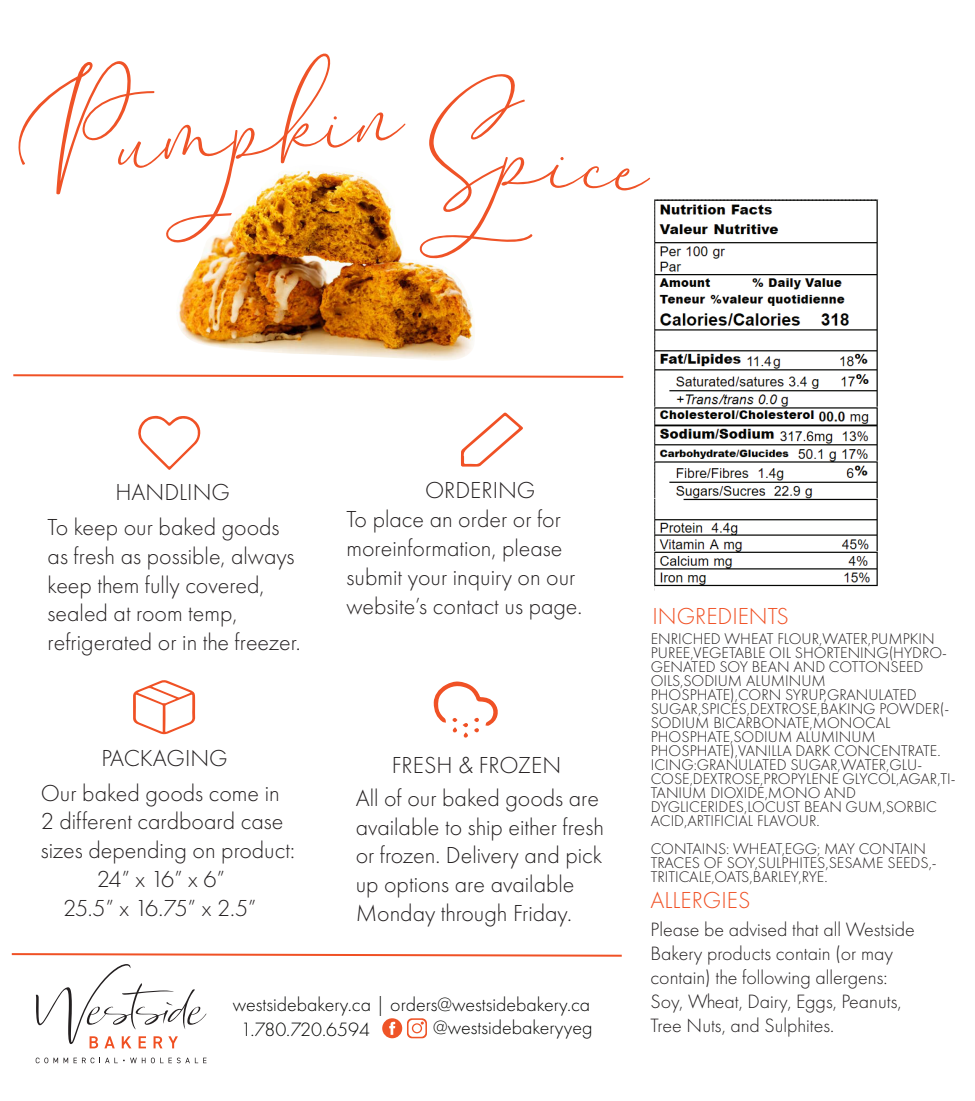
<style>
.page{position:relative;width:975px;height:1101px;background:#fff}
.page>*{position:absolute;margin:0;border:0;box-sizing:border-box;transform-origin:0 0}
.t1{font:96px "Melody Sunday";color:#ef5327}
.t2{font:300 24px/28.8px "Futura PT";color:#231f20}
.t3{font:300 24px "Futura PT";color:#f05024}
.t4{font:300 20px/24px "Futura PT";color:#231f20}
.t5{font:300 20px/24.8px "Futura PT";color:#040503}
.t6{font:300 16px/14px "Futura PT";color:#231f20}
</style>
<div class="page">
<svg style="left:133px;top:680px;width:62px;height:54px"></svg>
<svg style="left:138px;top:415px;width:63px;height:55px"></svg>
<svg style="left:461px;top:412px;width:62px;height:54px"></svg>
<svg style="left:433px;top:681px;width:65px;height:57px"></svg>
<svg style="left:13px;top:374px;width:611px;height:4px"></svg>
<svg style="left:11px;top:953px;width:611px;height:4px"></svg>
<svg style="left:382px;top:1018px;width:45px;height:20px"></svg>
<svg style="left:36px;top:964px;width:170px;height:84px"></svg>
<svg style="left:36px;top:1057px;width:32px;height:5px"></svg>
<svg style="left:151px;top:1057px;width:55px;height:5px"></svg>
<svg style="left:74px;top:1057px;width:71px;height:5px"></svg>
<img style="left:177px;top:170px;width:297px;height:190px">
<img style="left:654px;top:199px;width:224px;height:391px">
<h1 class="t1" style="left:13px;top:116px;width:391px;rotate:-5deg">Pumpkin</h1>
<h1 class="t1" style="left:428px;top:119px;width:224px;rotate:4deg">Spice</h1>
<h2 class="t2" style="left:115px;top:478px;width:116px">HANDLING</h2>
<h2 class="t2" style="left:425px;top:476px;width:112px">ORDERING</h2>
<h2 class="t2" style="left:48px;top:512px;width:255px">To keep our baked goods as fresh as possible, always keep them fully covered, sealed at room temp, refrigerated or in the freezer.</h2>
<h2 class="t2" style="left:101px;top:743px;width:128px">PACKAGING</h2>
<h2 class="t2" style="left:41px;top:778px;width:241px">Our baked goods come in</h2>
<h2 class="t2" style="left:41px;top:807px;width:244px">2 different cardboard case</h2>
<h2 class="t2" style="left:41px;top:835px;width:256px">sizes depending on product:</h2>
<h2 class="t2" style="left:97px;top:864px;width:130px">24” x 16” x 6”</h2>
<h2 class="t2" style="left:63px;top:893px;width:195px">25.5” x 16.75” x 2.5”</h2>
<h2 class="t2" style="left:346px;top:505px;width:237px">To place an order or for moreinformation, please submit your inquiry on our website’s contact us page.</h2>
<h2 class="t2" style="left:392px;top:750px;width:171px">FRESH &amp; FROZEN</h2>
<h2 class="t2" style="left:355px;top:783px;width:250px">All of our baked goods are available to ship either fresh or frozen. Delivery and pick up options are available<br>Monday through Friday.</h2>
<p class="t5" style="left:241px;top:992px;width:351px;text-indent:-8px">westsidebakery.ca | orders@westsidebakery.ca<br>1.780.720.6594</p>
<p class="t5" style="left:433px;top:1014px;width:161px">@westsidebakeryyeg</p>
<h2 class="t3" style="left:652px;top:602px;width:138px">INGREDIENTS</h2>
<p class="t6" style="left:650px;top:632px;width:306px">ENRICHED WHEAT FLOUR,WATER,PUMPKIN PUREE,VEGETABLE OIL SHORTENING(HYDRO-GENATED SOY BEAN AND COTTONSEED OILS,SODIUM ALUMINUM PHOSPHATE),CORN SYRUP,GRANULATED SUGAR,SPICES,DEXTROSE,BAKING POWDER(- SODIUM BICARBONATE,MONOCAL PHOSPHATE,SODIUM ALUMINUM PHOSPHATE),VANILLA DARK CONCENTRATE.<br>ICING:GRANULATED SUGAR,WATER,GLU-COSE,DEXTROSE,PROPYLENE GLYCOL,AGAR,TI-TANIUM DIOXIDE,MONO AND DYGLICERIDES,LOCUST BEAN GUM,SORBIC ACID,ARTIFICIAL FLAVOUR.</p>
<p class="t6" style="left:650px;top:842px;width:287px">CONTAINS: WHEAT,EGG; MAY CONTAIN<br>TRACES OF SOY,SULPHITES,SESAME SEEDS,-<br>TRITICALE,OATS,BARLEY,RYE.</p>
<h2 class="t3" style="left:650px;top:885px;width:101px">ALLERGIES</h2>
<p class="t4" style="left:650px;top:917px;width:266px">Please be advised that all Westside<br>Bakery products contain (or may contain) the following allergens:<br>Soy, Wheat, Dairy, Eggs, Peanuts,<br>Tree Nuts, and Sulphites.</p>
</div>
